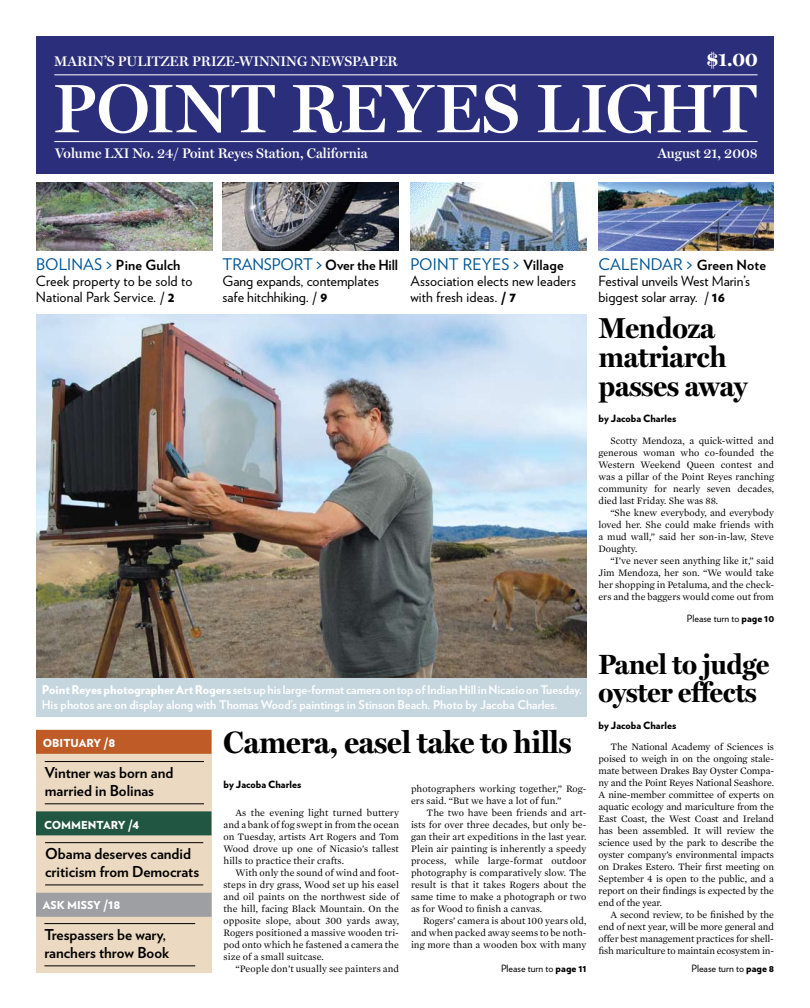
<style>
.page{position:relative;width:810px;height:1008px;background:#fff}
.page>*{position:absolute;margin:0;border:0;box-sizing:border-box;transform-origin:0 0}
.t1{font:600 69px "Miller Display";letter-spacing:.005em;color:#fff}
.t2{font:700 31px "Miller Display";color:#000}
.t3{font:700 29px/29px "Miller Display";color:#000}
.t4{font:700 28px/28px "Miller Display";color:#000}
.t5{font:700 20px "Miller Display";color:#fff}
.t6{font:16px "Verlag";letter-spacing:.01em;color:#005595}
.t7{font:700 15px/18px "Verlag";color:#000}
.t8{font:14px/16px "Verlag";color:#000}
.t9{font:600 14px "Miller Display";color:#fff}
.t10{font:700 12px/14.4px "Verlag";color:#fff}
.t11{font:900 11px "Verlag";color:#fff}
.t12{font:10px/12px "Mercury Text G1";color:#000;text-align:justify}
.t13{font:10px "Verlag";color:#000}
.t14{font:900 10px "Verlag";color:#000}
.s1{font-size:16px;color:#005595}
.s2{font-weight:700}
.s3{font-weight:900}
.s4{font-weight:700;font-size:14px;color:#000}
.s5{font-size:13px}
</style>
<div class="page">
<img style="left:36px;top:314px;width:551px;height:367px">
<div style="left:36px;top:36px;width:738px;height:138px;background:#2b2e7b"></div>
<hr style="left:54px;top:74px;width:704px;height:1px;background:#fff">
<hr style="left:54px;top:141px;width:704px;height:1px;background:#fff">
<div style="left:36px;top:730px;width:176px;height:242px;background:#ebd9c1"></div>
<div style="left:36px;top:730px;width:176px;height:24px;background:#bf5b27"></div>
<div style="left:36px;top:811px;width:176px;height:24px;background:#215642"></div>
<hr style="left:45px;top:842px;width:158px;height:1px;background:#000">
<hr style="left:45px;top:885px;width:158px;height:1px;background:#000">
<hr style="left:45px;top:761px;width:159px;height:1px;background:#000">
<hr style="left:45px;top:804px;width:159px;height:1px;background:#000">
<div style="left:36px;top:893px;width:176px;height:24px;background:#9d9fa2"></div>
<hr style="left:44px;top:923px;width:151px;height:1px;background:#000">
<hr style="left:44px;top:966px;width:151px;height:1px;background:#000">
<div style="left:36px;top:678px;width:550px;height:38px;background:#c6d6df"></div>
<img style="left:598px;top:182px;width:176px;height:69px">
<img style="left:36px;top:182px;width:176px;height:69px">
<img style="left:410px;top:182px;width:176px;height:68px">
<img style="left:223px;top:182px;width:176px;height:69px">
<h3 class="t9" style="left:54px;top:53px;width:33px">Marin</h3>
<h3 class="t9" style="left:104px;top:53px;width:160px">’s Pulitzer Prize-Winning</h3>
<h3 class="t9" style="left:310px;top:53px;width:22px">Newsp</h3>
<h3 class="t9" style="left:360px;top:53px;width:20px">aper</h3>
<h3 class="t5" style="left:707px;top:48px;width:53px">$1.00</h3>
<h1 class="t1" style="left:53px;top:67px;width:705px">POINT REYES LIGHT</h1>
<h3 class="t9" style="left:55px;top:145px;width:314px">Volume LXI No. 24/ Point Reyes Station, California</h3>
<h3 class="t9" style="left:657px;top:145px;width:102px">August 21, 2008</h3>
<h3 class="t8" style="left:36px;top:256px;width:158px"><span class="s1">BOLINAS &gt;</span> <span class="s2">Pine Gulch<br></span>Creek property to be sold to<br>National Park Service. / <span class="s3">2</span></h3>
<h3 class="t6" style="left:410px;top:252px;width:155px">POINT REYES &gt; <span class="s4">Village</span></h3>
<h3 class="t8" style="left:223px;top:256px;width:177px"><span class="s1">TRANSPORT &gt;</span> <span class="s2">Over the Hill<br></span>Gang expands, contemplates safe hitchhiking. / <span class="s3">9</span></h3>
<h3 class="t8" style="left:410px;top:272px;width:167px">Association elects new leaders with fresh ideas. <span class="s3">/ 7</span></h3>
<p class="t10" style="left:42px;top:682px;width:542px"><span class="s3">Point Reyes photographer Art Rogers</span> sets up his large-format camera on top of Indian Hill in Nicasio on Tuesday.<br>His photos are on display along with Thomas Wood’s paintings in Stinson Beach. Photo by Jacoba Charles.</p>
<p class="t11" style="left:43px;top:734px;width:74px">OBITUARY <span class="s5">/8</span></p>
<h3 class="t7" style="left:45px;top:763px;width:130px">Vintner was born and married in Bolinas</h3>
<p class="t11" style="left:44px;top:816px;width:97px">COMMENTARY <span class="s5">/4</span></p>
<h3 class="t7" style="left:45px;top:844px;width:156px">Obama deserves candid criticism from Democrats</h3>
<p class="t11" style="left:43px;top:896px;width:79px">ASK MISSY <span class="s5">/18</span></p>
<h3 class="t7" style="left:44px;top:925px;width:126px">Trespassers be wary, ranchers throw Book</h3>
<h2 class="t2" style="left:224px;top:724px;width:350px">Camera, easel take to hills</h2>
<p class="t14" style="left:224px;top:776px;width:79px">by Jacoba Charles</p>
<p class="t12" style="left:224px;top:807px;width:177px;text-indent:12px">As the evening light turned buttery and a bank of fog swept in from the ocean on Tuesday, artists Art Rogers and Tom Wood drove up one of Nicasio’s tallest hills to practice their crafts.</p>
<p class="t12" style="left:224px;top:867px;width:177px;text-indent:12px">With only the sound of wind and foot&shy;steps in dry grass, Wood set up his easel and oil paints on the northwest side of the hill, facing Black Mountain. On the opposite slope, about 300 yards away, Rogers positioned a massive wooden tri&shy;pod onto which he fastened a camera the size of a small suitcase.</p>
<p class="t12" style="left:236px;top:963px;width:165px">“People don’t usually see painters and</p>
<p class="t12" style="left:411px;top:783px;width:177px">photographers working together,” Rog&shy;ers said. “But we have a lot of fun.”</p>
<p class="t12" style="left:411px;top:807px;width:177px;text-indent:16px">The two have been friends and art&shy;ists for over three decades, but only be&shy;gan their art expeditions in the last year.<br>Plein air painting is inherently a speedy process, while large-format outdoor photography is comparatively slow. The result is that it takes Rogers about the same time to make a photograph or two as for Wood to finish a canvas.</p>
<p class="t12" style="left:411px;top:915px;width:177px;text-indent:12px">Rogers’ camera is about 100 years old, and when packed away seems to be noth&shy;ing more than a wooden box with many</p>
<p class="t13" style="left:501px;top:961px;width:87px">Please turn to <span class="s3">page 11</span></p>
<h3 class="t6" style="left:598px;top:252px;width:169px">CALENDAR &gt; <span class="s4">Green Note</span></h3>
<h3 class="t8" style="left:598px;top:272px;width:153px">Festival unveils West Marin’s biggest solar array. / <span class="s3">16</span></h3>
<h3 class="t3" style="left:599px;top:313px;width:150px">Mendoza matriarch passes away</h3>
<p class="t14" style="left:598px;top:410px;width:79px">by Jacoba Charles</p>
<p class="t12" style="left:598px;top:435px;width:177px;text-indent:12px">Scotty Mendoza, a quick-witted and generous woman who co-founded the Western Weekend Queen contest and was a pillar of the Point Reyes ranching community for nearly seven decades, died last Friday. She was 88.</p>
<p class="t12" style="left:598px;top:507px;width:177px;text-indent:12px">“She knew everybody, and everybody loved her. She could make friends with a mud wall,” said her son-in-law, Steve Doughty.</p>
<p class="t12" style="left:598px;top:555px;width:177px;text-indent:12px">“I’ve never seen anything like it,” said Jim Mendoza, her son. “We would take her shopping in Petaluma, and the check&shy;ers and the baggers would come out from</p>
<p class="t13" style="left:687px;top:611px;width:89px">Please turn to <span class="s3">page 10</span></p>
<h3 class="t4" style="left:598px;top:650px;width:172px">Panel to judge oyster effects</h3>
<p class="t14" style="left:598px;top:717px;width:79px">by Jacoba Charles</p>
<p class="t12" style="left:598px;top:741px;width:177px;text-indent:12px">The National Academy of Sciences is poised to weigh in on the ongoing stale&shy;mate between Drakes Bay Oyster Compa&shy;ny and the Point Reyes National Seashore.<br>A nine-member committee of experts on aquatic ecology and mariculture from the East Coast, the West Coast and Ireland has been assembled. It will review the science used by the park to describe the oyster company’s environmental impacts on Drakes Estero. Their first meeting on September 4 is open to the public, and a report on their findings is expected by the end of the year.</p>
<p class="t12" style="left:598px;top:909px;width:177px;text-indent:12px">A second review, to be finished by the end of next year, will be more general and offer best management practices for shell&shy;fish mariculture to maintain ecosystem in-</p>
<p class="t13" style="left:692px;top:961px;width:84px">Please turn to <span class="s3">page 8</span></p>
</div>
